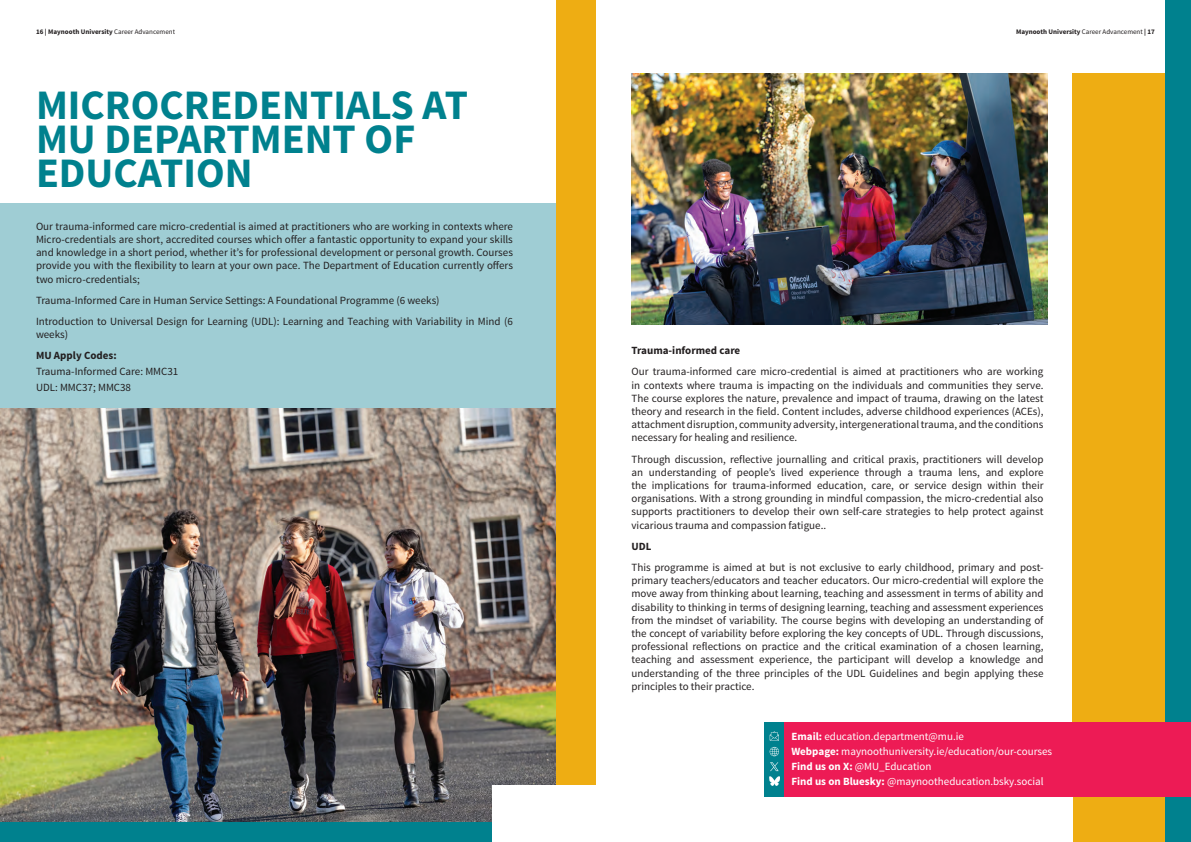
<style>
.page{position:relative;width:1191px;height:842px;background:#fff}
.page>*{position:absolute;margin:0;border:0;box-sizing:border-box;transform-origin:0 0}
.t1{font:700 42px/34px "Source Sans Pro";color:#00818e}
.t2{font:11px/13.2px "Source Sans Pro";color:#231f20;text-align:justify}
.t3{font:11px "Source Sans Pro";color:#fff}
.t4{font:700 11px "Source Sans Pro";color:#231f20}
.t5{font:700 7px "Source Sans Pro";color:#231f20}
.s1{font-weight:400}
.s2{font-weight:700}
</style>
<div class="page">
<div style="left:0;top:203px;width:559px;height:639px;background:#9fcdd4"></div>
<div style="left:1072px;top:74px;width:119px;height:768px;background:#eead13"></div>
<div style="left:1165px;top:0;width:26px;height:842px;background:#00818e"></div>
<img style="left:0;top:408px;width:556px;height:414px">
<div style="left:556px;top:0;width:39px;height:842px;background:#eead13"></div>
<div style="left:0;top:822px;width:595px;height:20px;background:#00818e"></div>
<div style="left:492px;top:785px;width:580px;height:57px;background:#fff"></div>
<div style="left:764px;top:722px;width:427px;height:75px;background:#ed1b55"></div>
<div style="left:764px;top:722px;width:20px;height:75px;background:#00818e"></div>
<svg style="left:769px;top:731px;width:10px;height:10px"></svg>
<svg style="left:769px;top:747px;width:10px;height:9px"></svg>
<svg style="left:770px;top:762px;width:8px;height:9px"></svg>
<svg style="left:769px;top:777px;width:10px;height:9px"></svg>
<img style="left:631px;top:74px;width:416px;height:251px">
<p class="t5" style="left:36px;top:27px;width:140px">16 | Maynooth University <span class="s1">Career Advancement</span></p>
<p class="t5" style="left:1016px;top:27px;width:140px">Maynooth University <span class="s1">Career Advancement</span> | 17</p>
<p class="t1" style="left:36px;top:90px;width:434px">MICROCREDENTIALS AT<br>MU DEPARTMENT OF<br>EDUCATION</p>
<p class="t2" style="left:36px;top:220px;width:478px">Our trauma-informed care micro-credential is aimed at practitioners who are working in contexts where Micro-credentials are short, accredited courses which offer a fantastic opportunity to expand your skills and knowledge in a short period, whether it’s for professional development or personal growth. Courses provide you with the flexibility to learn at your own pace. The Department of Education currently offers two micro-credentials;</p>
<p class="t2" style="left:36px;top:294px;width:405px">Trauma-Informed Care in Human Service Settings: A Foundational Programme (6 weeks)</p>
<p class="t2" style="left:36px;top:315px;width:478px">Introduction to Universal Design for Learning (UDL): Learning and Teaching with Variability in Mind (6 weeks)</p>
<p class="t4" style="left:36px;top:349px;width:82px">MU Apply Codes:</p>
<p class="t2" style="left:36px;top:365px;width:144px">Trauma-Informed Care: MMC31</p>
<p class="t2" style="left:36px;top:381px;width:97px">UDL: MMC37; MMC38</p>
<p class="t4" style="left:631px;top:343px;width:110px">Trauma-informed care</p>
<p class="t2" style="left:631px;top:365px;width:413px">Our trauma-informed care micro-credential is aimed at practitioners who are working in contexts where trauma is impacting on the individuals and communities they serve.<br>The course explores the nature, prevalence and impact of trauma, drawing on the latest theory and research in the field. Content includes, adverse childhood experiences (ACEs), attachment disruption, community adversity, intergenerational trauma, and the conditions necessary for healing and resilience.</p>
<p class="t2" style="left:631px;top:453px;width:413px">Through discussion, reflective journalling and critical praxis, practitioners will develop an understanding of people’s lived experience through a trauma lens, and explore the implications for trauma-informed education, care, or service design within their organisations. With a strong grounding in mindful compassion, the micro-credential also supports practitioners to develop their own self-care strategies to help protect against vicarious trauma and compassion fatigue..</p>
<p class="t4" style="left:631px;top:539px;width:21px">UDL</p>
<p class="t2" style="left:631px;top:561px;width:413px">This programme is aimed at but is not exclusive to early childhood, primary and post&shy;primary teachers/educators and teacher educators. Our micro-credential will explore the move away from thinking about learning, teaching and assessment in terms of ability and disability to thinking in terms of designing learning, teaching and assessment experiences from the mindset of variability. The course begins with developing an understanding of the concept of variability before exploring the key concepts of UDL. Through discussions, professional reflections on practice and the critical examination of a chosen learning, teaching and assessment experience, the participant will develop a knowledge and understanding of the three principles of the UDL Guidelines and begin applying these principles to their practice.</p>
<p class="t3" style="left:791px;top:730px;width:174px"><span class="s2">Email:</span> education.department@mu.ie</p>
<p class="t3" style="left:791px;top:745px;width:262px"><span class="s2">Webpage:</span> maynoothuniversity.ie/education/our-courses</p>
<p class="t3" style="left:791px;top:759px;width:142px"><span class="s2">Find us on X:</span> @MU_Education</p>
<p class="t3" style="left:791px;top:774px;width:254px"><span class="s2">Find us on Bluesky:</span> @maynootheducation.bsky.social</p>
</div>
